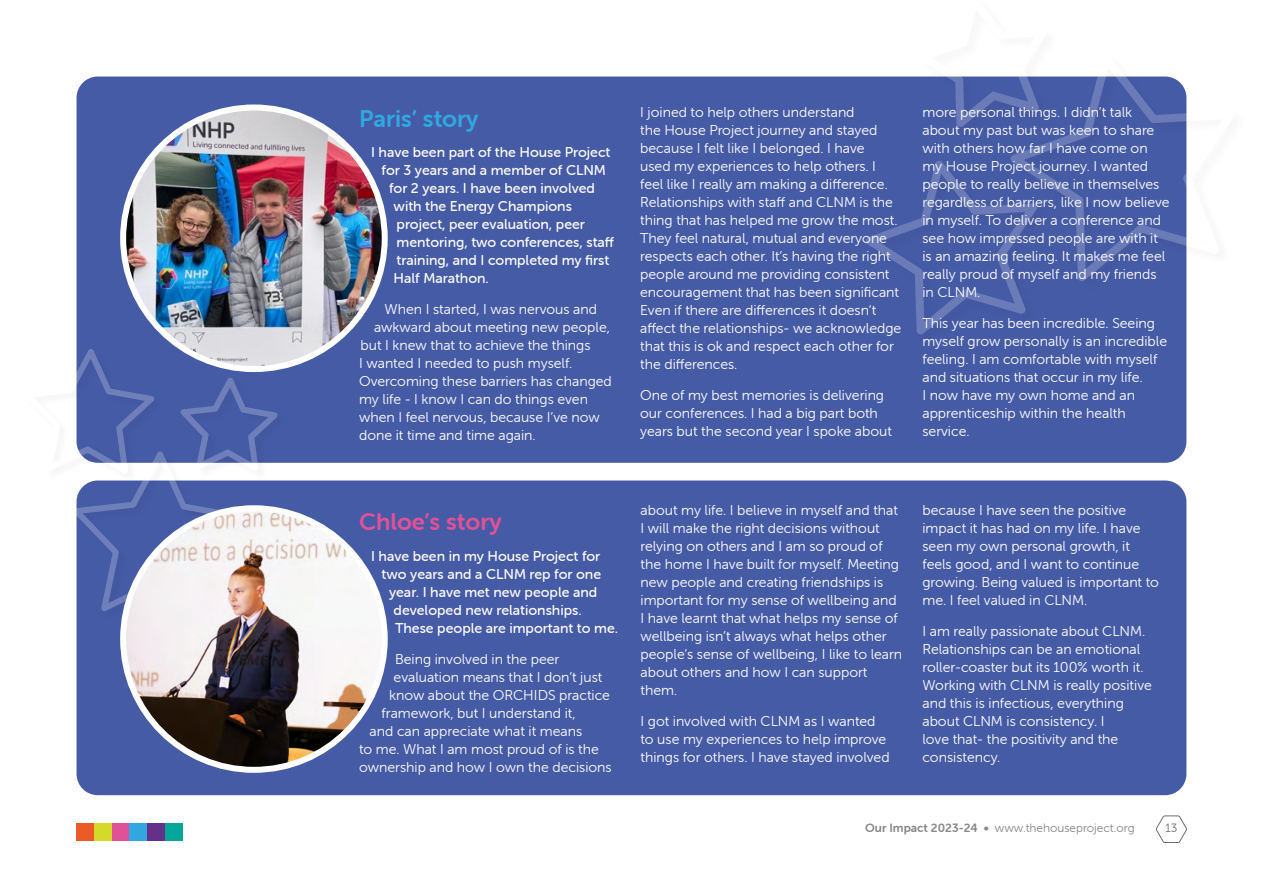
<style>
.page{position:relative;width:1263px;height:893px;background:#fff}
.page>*{position:absolute;margin:0;border:0;box-sizing:border-box;transform-origin:0 0}
.t1{font:24px "Museo Sans Rounded 700";color:#e15197}
.t2{font:24px "Museo Sans Rounded 700";color:#30a8df}
.t3{font:14.25px/18px "Museo Sans Rounded 300";color:#fff}
.t4{font:14.25px "Museo Sans Rounded 500";color:#fff}
.t5{font:12px "Museo Sans Rounded 300";color:#878787}
.t6{font:12px "Museo Sans Rounded 300";color:#706f6f}
.s1{font-family:"Museo Sans Rounded 700"}
</style>
<div class="page">
<svg style="left:1156px;top:816px;width:31px;height:27px"></svg>
<div style="left:77px;top:823px;width:17px;height:18px;background:#eb5b25"></div>
<div style="left:94px;top:823px;width:18px;height:18px;background:#d5da2a"></div>
<div style="left:112px;top:823px;width:18px;height:18px;background:#e15197"></div>
<div style="left:130px;top:823px;width:17px;height:18px;background:#30a8df"></div>
<div style="left:147px;top:823px;width:18px;height:18px;background:#653089"></div>
<div style="left:165px;top:823px;width:18px;height:18px;background:#05a79b"></div>
<div style="left:77px;top:77px;width:1109px;height:386px;background:#465ba6;border-radius:21px"></div>
<div style="left:77px;top:480px;width:1109px;height:315px;background:#465ba6;border-radius:21px"></div>
<div style="left:864px;top:0;width:385px;height:348px;background:#000;opacity:.2"></div>
<svg style="left:1010px;top:54px;width:225px;height:228px"></svg>
<svg style="left:918px;top:0;width:130px;height:128px"></svg>
<svg style="left:866px;top:160px;width:172px;height:175px"></svg>
<div style="left:24px;top:348px;width:264px;height:276px;background:#000;opacity:.2"></div>
<svg style="left:24px;top:349px;width:254px;height:266px"></svg>
<img style="left:123px;top:508px;width:262px;height:262px;border-radius:131px">
<div style="left:120px;top:505px;width:268px;height:268px;border:6px solid #fff;border-radius:50%"></div>
<img style="left:123px;top:107px;width:262px;height:262px;border-radius:131px">
<div style="left:120px;top:104px;width:268px;height:268px;border:6px solid #fff;border-radius:50%"></div>
<h1 class="t2" style="left:359px;top:105px;width:121px">Paris’ story</h1>
<p class="t4" style="left:371px;top:145px;width:241px">I have been part of the House Project</p>
<p class="t4" style="left:382px;top:163px;width:226px">for 3 years and a member of CLNM</p>
<p class="t4" style="left:389px;top:181px;width:207px">for 2 years. I have been involved</p>
<p class="t4" style="left:394px;top:199px;width:180px">with the Energy Champions</p>
<p class="t4" style="left:397px;top:217px;width:190px">project, peer evaluation, peer</p>
<p class="t4" style="left:397px;top:235px;width:219px">mentoring, two conferences, staff</p>
<p class="t4" style="left:397px;top:253px;width:214px">training, and I completed my first</p>
<p class="t4" style="left:394px;top:271px;width:97px">Half Marathon.</p>
<p class="t3" style="left:385px;top:300px;width:214px">When I started, I was nervous and</p>
<p class="t3" style="left:374px;top:318px;width:237px">awkward about meeting new people,</p>
<p class="t3" style="left:361px;top:336px;width:231px">but I knew that to achieve the things</p>
<p class="t3" style="left:359px;top:354px;width:215px">I wanted I needed to push myself.</p>
<p class="t3" style="left:359px;top:372px;width:254px">Overcoming these barriers has changed</p>
<p class="t3" style="left:359px;top:390px;width:230px">my life - I know I can do things even</p>
<p class="t3" style="left:359px;top:408px;width:242px">when I feel nervous, because I’ve now</p>
<p class="t3" style="left:359px;top:426px;width:178px">done it time and time again.</p>
<p class="t3" style="left:640px;top:103px;width:263px">I joined to help others understand<br>the House Project journey and stayed because I felt like I belonged. I have<br>used my experiences to help others. I feel like I really am making a difference.<br>Relationships with staff and CLNM is the thing that has helped me grow the most.<br>They feel natural, mutual and everyone respects each other. It’s having the right people around me providing consistent encouragement that has been significant Even if there are differences it doesn’t affect the relationships- we acknowledge that this is ok and respect each other for the differences.</p>
<p class="t3" style="left:640px;top:386px;width:253px">One of my best memories is delivering our conferences. I had a big part both years but the second year I spoke about</p>
<p class="t3" style="left:922px;top:103px;width:249px">more personal things. I didn’t talk about my past but was keen to share with others how far I have come on my House Project journey. I wanted people to really believe in themselves regardless of barriers, like I now believe in myself. To deliver a conference and see how impressed people are with it is an amazing feeling. It makes me feel really proud of myself and my friends in CLNM.</p>
<p class="t3" style="left:922px;top:314px;width:246px">This year has been incredible. Seeing myself grow personally is an incredible feeling. I am comfortable with myself and situations that occur in my life.<br>I now have my own home and an apprenticeship within the health service.</p>
<h1 class="t1" style="left:359px;top:508px;width:144px">Chloe’s story</h1>
<p class="t4" style="left:371px;top:548px;width:231px">I have been in my House Project for</p>
<p class="t4" style="left:382px;top:566px;width:221px">two years and a CLNM rep for one</p>
<p class="t4" style="left:389px;top:584px;width:210px">year. I have met new people and</p>
<p class="t4" style="left:394px;top:602px;width:190px">developed new relationships.</p>
<p class="t4" style="left:395px;top:620px;width:224px">These people are important to me.</p>
<p class="t3" style="left:395px;top:650px;width:166px">Being involved in the peer</p>
<p class="t3" style="left:394px;top:668px;width:210px">evaluation means that I don’t just</p>
<p class="t3" style="left:389px;top:686px;width:222px">know about the ORCHIDS practice</p>
<p class="t3" style="left:382px;top:704px;width:196px">framework, but I understand it,</p>
<p class="t3" style="left:370px;top:722px;width:214px">and can appreciate what it means</p>
<p class="t3" style="left:359px;top:740px;width:241px">to me. What I am most proud of is the</p>
<p class="t3" style="left:359px;top:758px;width:254px">ownership and how I own the decisions</p>
<p class="t3" style="left:640px;top:502px;width:263px">about my life. I believe in myself and that I will make the right decisions without relying on others and I am so proud of the home I have built for myself. Meeting new people and creating friendships is important for my sense of wellbeing and I have learnt that what helps my sense of wellbeing isn’t always what helps other people’s sense of wellbeing, I like to learn about others and how I can support them.</p>
<p class="t3" style="left:640px;top:712px;width:251px">I got involved with CLNM as I wanted to use my experiences to help improve things for others. I have stayed involved</p>
<p class="t3" style="left:922px;top:502px;width:238px">because I have seen the positive impact it has had on my life. I have seen my own personal growth, it feels good, and I want to continue growing. Being valued is important to me. I feel valued in CLNM.</p>
<p class="t3" style="left:922px;top:622px;width:231px">I am really passionate about CLNM.<br>Relationships can be an emotional roller-coaster but its 100% worth it.<br>Working with CLNM is really positive and this is infectious, everything about CLNM is consistency. I<br>love that- the positivity and the consistency.</p>
<p class="t5" style="left:865px;top:822px;width:271px"><span class="s1">Our Impact 2023-24 •</span> www.thehouseproject.org</p>
<p class="t6" style="left:1165px;top:822px;width:13px">13</p>
</div>
